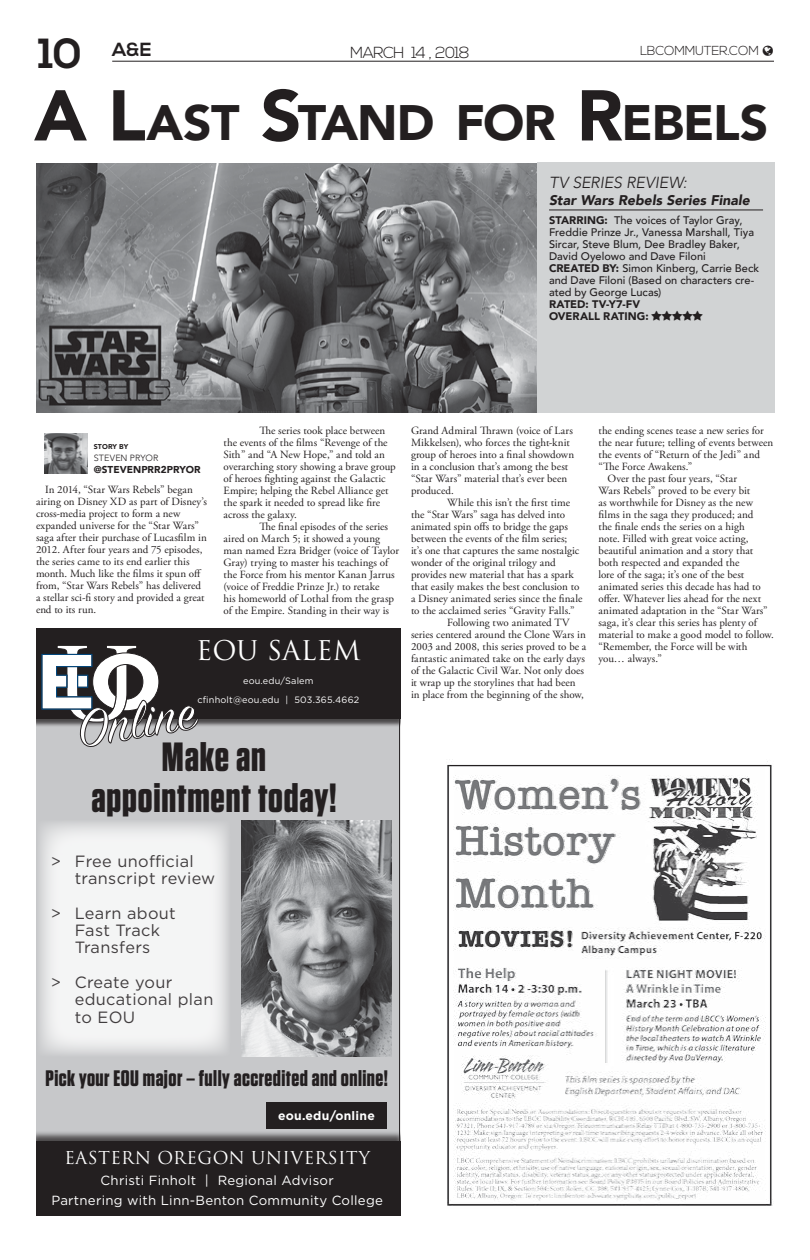
<style>
.page{position:relative;width:810px;height:1260px;background:#fff}
.page>*{position:absolute;margin:0;border:0;box-sizing:border-box;transform-origin:0 0}
.t1{font:900 49.7px "Avenir";letter-spacing:-.02em;color:#231f20}
.t2{font:700 40.7px/40.7px "Tungsten";letter-spacing:.02em;color:#231f20;text-align:center}
.t3{font:26.5px "Trajan Pro";color:#fff}
.t4{font:700 22.4px "Tungsten";letter-spacing:.02em;color:#231f20}
.t5{font:700 19px "Nexa";color:#231f20}
.t6{font:17.3px "Trajan Pro";letter-spacing:.02em;color:#fff}
.t7{font:16.3px/17.3px "Gotham";letter-spacing:.02em;color:#231f20}
.t8{font:italic 300 16px "Avenir";letter-spacing:-.005em;color:#231f20}
.t9{font:300 16px "Nexa";letter-spacing:-.045em;color:#231f20}
.t10{font:italic 900 14px "Avenir";color:#231f20}
.t11{font:13.2px/20.4px "Gotham";letter-spacing:.02em;color:#fff;text-align:center}
.t12{font:300 13px "Nexa";letter-spacing:-.02em;color:#231f20}
.t13{font:700 12.2px "Gotham";letter-spacing:.02em;color:#fff}
.t14{font:11px/12px "Adobe Garamond Pro";letter-spacing:.005em;color:#231f20}
.t15{font:500 11px/12px "Avenir";letter-spacing:.005em;color:#231f20}
.t16{font:900 11px/12px "Avenir";letter-spacing:.005em;color:#231f20}
.t17{font:900 10px "Avenir";letter-spacing:.005em;color:#231f20}
.t18{font:9.2px/19.3px "Gotham";letter-spacing:.02em;color:#fff;text-align:center}
.t19{font:300 9px "Avenir";letter-spacing:.01em;color:#231f20}
.t20{font:900 7px "Avenir";letter-spacing:.01em;color:#231f20}
.s1{font-size:42px}
.s2{font-size:71px}
.s3{font-weight:900}
</style>
<div class="page">
<hr style="left:112px;top:61px;width:662px;height:1px;background:#231f20">
<img style="left:36px;top:163px;width:501px;height:250px">
<div style="left:537px;top:162px;width:238px;height:251px;background:#d1d3d4"></div>
<hr style="left:549px;top:209px;width:214px;height:1px;background:#231f20">
<div style="left:36px;top:727px;width:364px;height:404px;background:#c7c8ca"></div>
<div style="left:36px;top:630px;width:364px;height:97px;background:#231f20;opacity:.75"></div>
<div style="left:36px;top:629px;width:364px;height:90px;background:#231f20"></div>
<div style="left:36px;top:1131px;width:364px;height:84px;background:#231f20;opacity:.75"></div>
<div style="left:36px;top:1141px;width:364px;height:74px;background:#231f20"></div>
<svg style="left:37px;top:820px;width:194px;height:236px;fill:#f4f5f5"></svg>
<svg style="left:41px;top:645px;width:157px;height:103px"></svg>
<img style="left:241px;top:820px;width:150px;height:236px">
<div style="left:266px;top:1102px;width:121px;height:26px;background:#231f20"></div>
<img style="left:44px;top:434px;width:43px;height:40px">
<img style="left:447px;top:761px;width:326px;height:445px">
<h3 class="t5" style="left:38px;top:39px;width:115px"><span class="s1">10</span> A&amp;E</h3>
<h3 class="t9" style="left:350px;top:44px;width:121px">MARCH 14 , 2018</h3>
<p class="t12" style="left:640px;top:43px;width:120px">LBCOMMUTER.COM</p>
<h1 class="t1" style="left:34px;top:81px;width:733px"><span class="s2">A L</span>AST <span class="s2">S</span>TAND FOR <span class="s2">R</span>EBELS</h1>
<h3 class="t8" style="left:549px;top:173px;width:139px">TV SERIES REVIEW:</h3>
<p class="t10" style="left:549px;top:189px;width:202px">Star Wars Rebels Series Finale</p>
<p class="t15" style="left:549px;top:213px;width:212px"><span class="s3">STARRING:</span> The voices of Taylor Gray, Freddie Prinze Jr., Vanessa Marshall, Tiya Sircar, Steve Blum, Dee Bradley Baker, David Oyelowo and Dave Filoni<br><span class="s3">CREATED BY:</span> Simon Kinberg, Carrie Beck and Dave Filoni (Based on characters cre&shy;ated by George Lucas)</p>
<p class="t16" style="left:549px;top:298px;width:101px">RATED: TV-Y7-FV<br>OVERALL RATING:</p>
<p class="t20" style="left:94px;top:440px;width:36px">STORY BY</p>
<p class="t19" style="left:94px;top:452px;width:66px">STEVEN PRYOR</p>
<p class="t17" style="left:94px;top:461px;width:108px">@STEVENPRR2PRYOR</p>
<p class="t14" style="left:36px;top:484px;width:172px;text-indent:9px">In 2014, “Star Wars Rebels” began airing on Disney XD as part of Disney’s cross-media project to form a new expanded universe for the “Star Wars” saga after their purchase of Lucasfilm in 2012. After four years and 75 episodes, the series came to its end earlier this month. Much like the films it spun off from, “Star Wars Rebels” has delivered a stellar sci-fi story and provided a great end to its run.</p>
<p class="t14" style="left:224px;top:425px;width:174px;text-indent:36px">The series took place between the events of the films “Revenge of the Sith” and “A New Hope,” and told an overarching story showing a brave group of heroes fighting against the Galactic Empire; helping the Rebel Alliance get the spark it needed to spread like fire across the galaxy.</p>
<p class="t14" style="left:224px;top:521px;width:177px;text-indent:36px">The final episodes of the series aired on March 5; it showed a young man named Ezra Bridger (voice of Taylor Gray) trying to master his teachings of the Force from his mentor Kanan Jarrus (voice of Freddie Prinze Jr.) to retake<br>his homeworld of Lothal from the grasp of the Empire. Standing in their way is</p>
<h3 class="t3" style="left:196px;top:634px;width:166px">EOU SALEM</h3>
<p class="t18" style="left:197px;top:671px;width:163px">eou.edu/Salem<br>cfinholt@eou.edu | 503.365.4662</p>
<p class="t14" style="left:411px;top:425px;width:165px">Grand Admiral Thrawn (voice of Lars<br>Mikkelsen), who forces the tight-knit group of heroes into a final showdown in a conclusion that’s among the best “Star Wars” material that’s ever been produced.</p>
<p class="t14" style="left:447px;top:497px;width:125px">While this isn’t the first time</p>
<p class="t14" style="left:411px;top:509px;width:156px">the “Star Wars” saga has delved into</p>
<p class="t14" style="left:411px;top:521px;width:159px">animated spin offs to bridge the gaps</p>
<p class="t14" style="left:411px;top:533px;width:158px">between the events of the film series;</p>
<p class="t14" style="left:411px;top:545px;width:170px">it’s one that captures the same nostalgic</p>
<p class="t14" style="left:411px;top:557px;width:146px">wonder of the original trilogy and</p>
<p class="t14" style="left:411px;top:569px;width:164px">provides new material that has a spark</p>
<p class="t14" style="left:411px;top:581px;width:170px">that easily makes the best conclusion to</p>
<p class="t14" style="left:411px;top:593px;width:173px">a Disney animated series since the finale</p>
<p class="t14" style="left:411px;top:605px;width:165px">to the acclaimed series “Gravity Falls.”</p>
<p class="t14" style="left:447px;top:617px;width:124px">Following two animated TV</p>
<p class="t14" style="left:411px;top:629px;width:176px">series centered around the Clone Wars in</p>
<p class="t14" style="left:411px;top:641px;width:177px">2003 and 2008, this series proved to be a</p>
<p class="t14" style="left:411px;top:653px;width:176px">fantastic animated take on the early days</p>
<p class="t14" style="left:411px;top:665px;width:175px">of the Galactic Civil War. Not only does</p>
<p class="t14" style="left:411px;top:677px;width:166px">it wrap up the storylines that had been</p>
<p class="t14" style="left:411px;top:689px;width:175px">in place from the beginning of the show,</p>
<p class="t14" style="left:599px;top:425px;width:167px">the ending scenes tease a new series for</p>
<p class="t14" style="left:599px;top:437px;width:176px">the near future; telling of events between</p>
<p class="t14" style="left:599px;top:449px;width:163px">the events of “Return of the Jedi” and</p>
<p class="t14" style="left:599px;top:461px;width:95px">“The Force Awakens.”</p>
<p class="t14" style="left:608px;top:473px;width:131px">Over the past four years, “Star</p>
<p class="t14" style="left:599px;top:485px;width:153px">Wars Rebels” proved to be every bit</p>
<p class="t14" style="left:599px;top:497px;width:156px">as worthwhile for Disney as the new</p>
<p class="t14" style="left:599px;top:509px;width:157px">films in the saga they produced; and</p>
<p class="t14" style="left:599px;top:521px;width:148px">the finale ends the series on a high</p>
<p class="t14" style="left:599px;top:533px;width:152px">note. Filled with great voice acting,</p>
<p class="t14" style="left:599px;top:545px;width:156px">beautiful animation and a story that</p>
<p class="t14" style="left:599px;top:557px;width:142px">both respected and expanded the</p>
<p class="t14" style="left:599px;top:569px;width:147px">lore of the saga; it’s one of the best</p>
<p class="t14" style="left:599px;top:581px;width:164px">animated series this decade has had to</p>
<p class="t14" style="left:599px;top:593px;width:164px">offer. Whatever lies ahead for the next</p>
<p class="t14" style="left:599px;top:605px;width:171px">animated adaptation in the “Star Wars”</p>
<p class="t14" style="left:599px;top:617px;width:160px">saga, it’s clear this series has plenty of</p>
<p class="t14" style="left:599px;top:629px;width:177px">material to make a good model to follow.</p>
<p class="t14" style="left:599px;top:641px;width:151px">“Remember, the Force will be with</p>
<p class="t14" style="left:599px;top:653px;width:65px">you… always.”</p>
<h2 class="t2" style="left:92px;top:738px;width:247px">Make an appointment today!</h2>
<h3 class="t7" style="left:75px;top:852px;width:142px;text-indent:-24px">&gt; Free unofficial transcript review</h3>
<h3 class="t7" style="left:51px;top:904px;width:127px;text-align:center">&gt; Learn about<br>Fast Track<br>Transfers</h3>
<h3 class="t7" style="left:75px;top:973px;width:140px;text-indent:-24px">&gt; Create your educational plan to EOU</h3>
<h3 class="t4" style="left:46px;top:1066px;width:344px">Pick your EOU major – fully accredited and online!</h3>
<p class="t13" style="left:278px;top:1108px;width:98px">eou.edu/online</p>
<h3 class="t6" style="left:64px;top:1147px;width:307px">EASTERN OREGON UNIVERSITY</h3>
<p class="t11" style="left:51px;top:1169px;width:333px">Christi Finholt | Regional Advisor<br>Partnering with Linn-Benton Community College</p>
</div>
